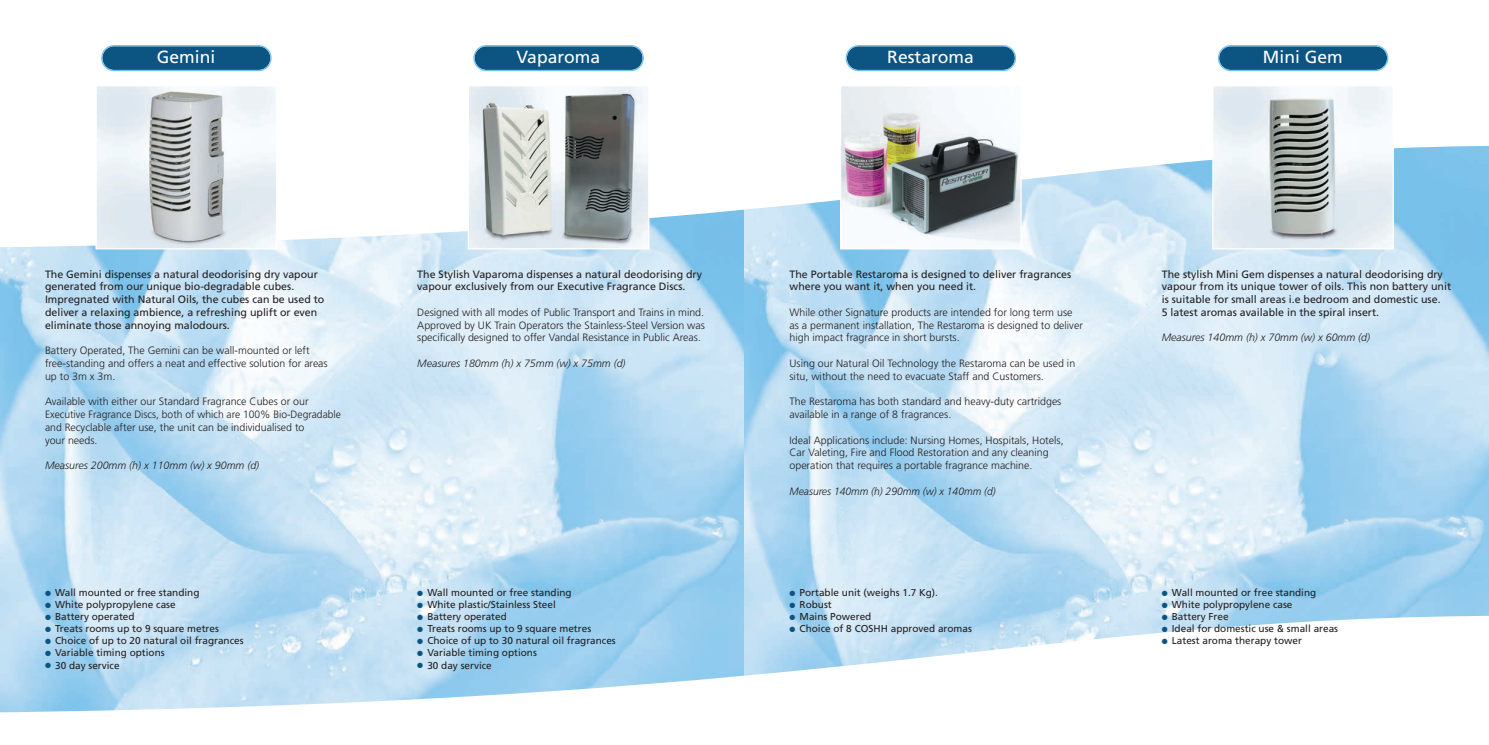
<style>
.page{position:relative;width:1489px;height:745px;background:#fff}
.page>*{position:absolute;margin:0;border:0;box-sizing:border-box;transform-origin:0 0}
.t1{font:17.5px "Frutiger";color:#fff}
.t2{font:300 10.62px/12.8px "Frutiger";color:#231f20}
.t3{font:10.62px/12.8px "Frutiger";color:#231f20}
.t4{font:italic 300 10.62px "Frutiger";color:#231f20}
.t5{font:10px "Frutiger";color:#231f20}
.s1{color:#0c5582}
</style>
<div class="page">
<img style="left:0;top:247px;width:744px;height:366px">
<img style="left:744px;top:247px;width:744px;height:366px">
<svg style="left:0;top:613px;width:1488px;height:100px"></svg>
<svg style="left:32px;top:54px;width:1456px;height:193px"></svg>
<svg style="left:101px;top:45px;width:170px;height:26px;background:#206691"></svg>
<img style="left:97px;top:87px;width:178px;height:160px">
<div style="left:95px;top:85px;width:182px;height:164px;border:1px solid #fff"></div>
<svg style="left:473px;top:45px;width:171px;height:26px;background:#216792"></svg>
<img style="left:469px;top:87px;width:178px;height:160px">
<div style="left:467px;top:85px;width:182px;height:164px;border:1px solid #fff"></div>
<svg style="left:845px;top:45px;width:171px;height:26px;background:#216792"></svg>
<img style="left:842px;top:87px;width:177px;height:160px">
<div style="left:840px;top:85px;width:181px;height:164px;border:1px solid #fff"></div>
<svg style="left:1217px;top:45px;width:171px;height:26px;background:#216792"></svg>
<img style="left:1214px;top:87px;width:177px;height:160px">
<div style="left:1212px;top:85px;width:181px;height:164px;border:1px solid #fff"></div>
<h1 class="t1" style="left:157px;top:50px;width:60px">Gemini</h1>
<h1 class="t1" style="left:516px;top:50px;width:85px">Vaparoma</h1>
<p class="t3" style="left:45px;top:268px;width:281px">The Gemini dispenses a natural deodorising dry vapour generated from our unique bio-degradable cubes.<br>Impregnated with Natural Oils, the cubes can be used to deliver a relaxing ambience, a refreshing uplift or even eliminate those annoying malodours.</p>
<p class="t2" style="left:45px;top:345px;width:284px">Battery Operated, The Gemini can be wall-mounted or left free-standing and offers a neat and effective solution for areas up to 3m x 3m.</p>
<p class="t2" style="left:45px;top:396px;width:297px">Available with either our Standard Fragrance Cubes or our Executive Fragrance Discs, both of which are 100% Bio-Degradable and Recyclable after use, the unit can be individualised to<br>your needs.</p>
<p class="t4" style="left:45px;top:461px;width:216px">Measures 200mm (h) x 110mm (w) x 90mm (d)</p>
<p class="t5" style="left:45px;top:588px;width:156px"><span class="s1">●</span> Wall mounted or free standing</p>
<p class="t5" style="left:45px;top:600px;width:132px"><span class="s1">●</span> White polypropylene case</p>
<p class="t5" style="left:45px;top:612px;width:91px"><span class="s1">●</span> Battery operated</p>
<p class="t5" style="left:45px;top:624px;width:175px"><span class="s1">●</span> Treats rooms up to 9 square metres</p>
<p class="t5" style="left:45px;top:636px;width:200px"><span class="s1">●</span> Choice of up to 20 natural oil fragrances</p>
<p class="t5" style="left:45px;top:648px;width:121px"><span class="s1">●</span> Variable timing options</p>
<p class="t5" style="left:45px;top:660px;width:76px"><span class="s1">●</span> 30 day service</p>
<p class="t3" style="left:417px;top:268px;width:286px">The Stylish Vaparoma dispenses a natural deodorising dry vapour exclusively from our Executive Fragrance Discs.</p>
<p class="t2" style="left:417px;top:306px;width:289px;text-align:justify">Designed with all modes of Public Transport and Trains in mind.<br>Approved by UK Train Operators the Stainless-Steel Version was specifically designed to offer Vandal Resistance in Public Areas.</p>
<p class="t4" style="left:417px;top:359px;width:210px">Measures 180mm (h) x 75mm (w) x 75mm (d)</p>
<p class="t5" style="left:417px;top:588px;width:156px"><span class="s1">●</span> Wall mounted or free standing</p>
<p class="t5" style="left:417px;top:600px;width:140px"><span class="s1">●</span> White plastic/Stainless Steel</p>
<p class="t5" style="left:417px;top:612px;width:91px"><span class="s1">●</span> Battery operated</p>
<p class="t5" style="left:417px;top:624px;width:175px"><span class="s1">●</span> Treats rooms up to 9 square metres</p>
<p class="t5" style="left:417px;top:636px;width:200px"><span class="s1">●</span> Choice of up to 30 natural oil fragrances</p>
<p class="t5" style="left:417px;top:648px;width:121px"><span class="s1">●</span> Variable timing options</p>
<p class="t5" style="left:417px;top:660px;width:76px"><span class="s1">●</span> 30 day service</p>
<h1 class="t1" style="left:887px;top:50px;width:88px">Restaroma</h1>
<h1 class="t1" style="left:1262px;top:50px;width:81px">Mini Gem</h1>
<p class="t3" style="left:789px;top:268px;width:283px">The Portable Restaroma is designed to deliver fragrances where you want it, when you need it.</p>
<p class="t2" style="left:789px;top:306px;width:295px">While other Signature products are intended for long term use as a permanent installation, The Restaroma is designed to deliver high impact fragrance in short bursts.</p>
<p class="t2" style="left:789px;top:357px;width:287px">Using our Natural Oil Technology the Restaroma can be used in situ, without the need to evacuate Staff and Customers.</p>
<p class="t2" style="left:789px;top:396px;width:273px">The Restaroma has both standard and heavy-duty cartridges available in a range of 8 fragrances.</p>
<p class="t2" style="left:789px;top:434px;width:275px">Ideal Applications include: Nursing Homes, Hospitals, Hotels,<br>Car Valeting, Fire and Flood Restoration and any cleaning operation that requires a portable fragrance machine.</p>
<p class="t4" style="left:789px;top:486px;width:208px">Measures 140mm (h) 290mm (w) x 140mm (d)</p>
<p class="t5" style="left:789px;top:588px;width:150px"><span class="s1">●</span> Portable unit (weighs 1.7 Kg).</p>
<p class="t5" style="left:789px;top:600px;width:44px"><span class="s1">●</span> Robust</p>
<p class="t5" style="left:789px;top:612px;width:83px"><span class="s1">●</span> Mains Powered</p>
<p class="t5" style="left:789px;top:624px;width:184px"><span class="s1">●</span> Choice of 8 COSHH approved aromas</p>
<p class="t3" style="left:1161px;top:268px;width:291px">The stylish Mini Gem dispenses a natural deodorising dry vapour from its unique tower of oils. This non battery unit is suitable for small areas i.e bedroom and domestic use.<br>5 latest aromas available in the spiral insert.</p>
<p class="t4" style="left:1161px;top:333px;width:210px">Measures 140mm (h) x 70mm (w) x 60mm (d)</p>
<p class="t5" style="left:1161px;top:588px;width:156px"><span class="s1">●</span> Wall mounted or free standing</p>
<p class="t5" style="left:1161px;top:600px;width:132px"><span class="s1">●</span> White polypropylene case</p>
<p class="t5" style="left:1161px;top:612px;width:68px"><span class="s1">●</span> Battery Free</p>
<p class="t5" style="left:1161px;top:624px;width:178px"><span class="s1">●</span> Ideal for domestic use &amp; small areas</p>
<p class="t5" style="left:1161px;top:636px;width:142px"><span class="s1">●</span> Latest aroma therapy tower</p>
</div>
